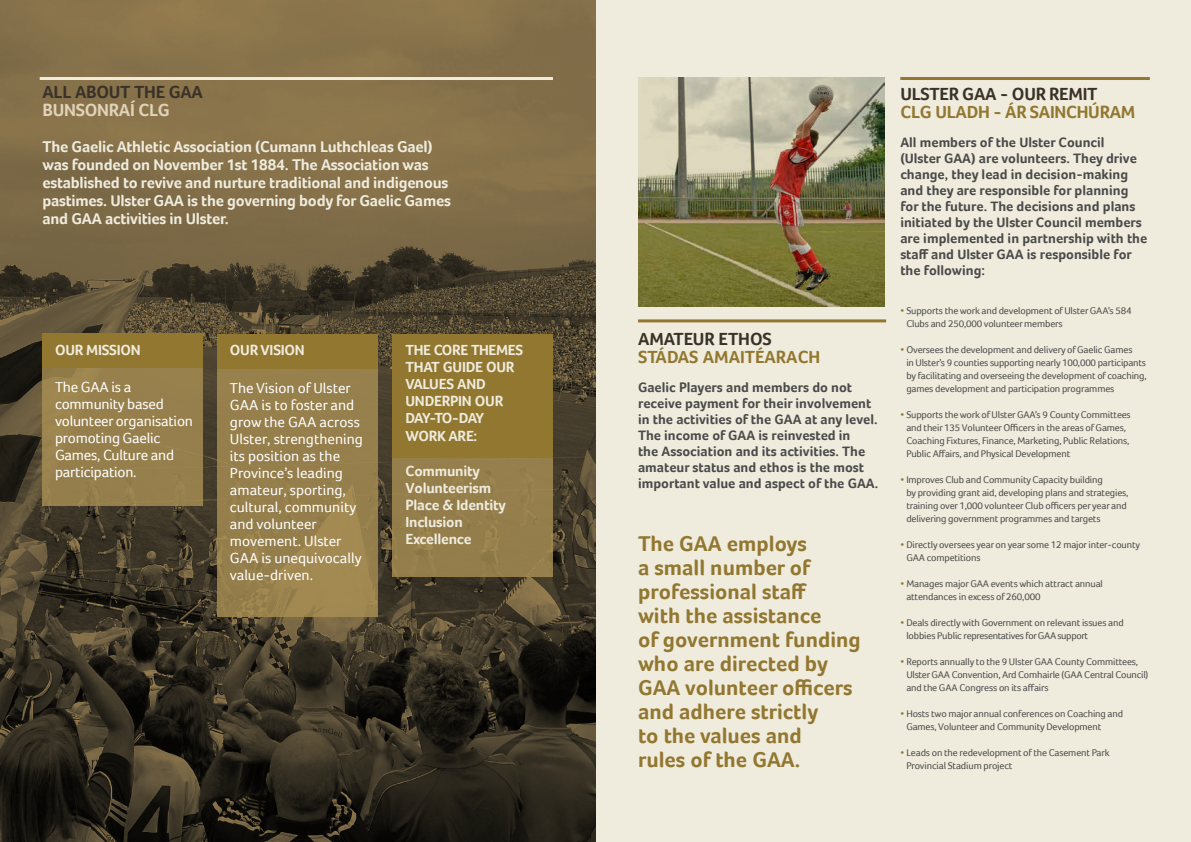
<style>
.page{position:relative;width:1191px;height:842px;background:#fff}
.page>*{position:absolute;margin:0;border:0;box-sizing:border-box;transform-origin:0 0}
.t1{font:700 22px/24px "Foco";color:#927730}
.t2{font:700 18px "Foco";letter-spacing:-.015em;color:#3a3228}
.t3{font:700 18px "Foco";letter-spacing:-.015em;color:#927730}
.t4{font:700 18px "Foco";letter-spacing:-.015em;color:#e1d3b9}
.t5{font:700 16px/18px "Foco";letter-spacing:-.015em;color:#efecde}
.t6{font:15px/17px "Foco";color:#fff}
.t7{font:700 15px/17.2px "Foco";letter-spacing:-.015em;color:#efecde}
.t8{font:700 14px/16px "Foco";color:#4a4a49}
.t9{font:10px/13px "Foco";letter-spacing:-.015em;color:#4a4a49}
.s1{color:#927730}
</style>
<div class="page">
<div style="left:595px;top:0;width:596px;height:842px;background:#efecde"></div>
<img style="left:0;top:0;width:595px;height:842px">
<div style="left:43px;top:334px;width:160px;height:172px;background:#967f4c"></div>
<div style="left:43px;top:334px;width:160px;height:34px;background:#927730"></div>
<div style="left:392px;top:454px;width:161px;height:122px;background:#947e4b"></div>
<div style="left:392px;top:334px;width:161px;height:124px;background:#927730"></div>
<div style="left:217px;top:334px;width:161px;height:283px;background:linear-gradient(to right,#957e4b,#9b844e)"></div>
<div style="left:217px;top:334px;width:161px;height:35px;background:#927730"></div>
<hr style="left:40px;top:77px;width:513px;height:3px;background:#efecde">
<hr style="left:638px;top:319px;width:248px;height:3px;background:#927730">
<hr style="left:900px;top:77px;width:249px;height:3px;background:#927730">
<img style="left:638px;top:77px;width:246px;height:229px">
<h2 class="t2" style="left:43px;top:81px;width:162px">ALL ABOUT THE GAA</h2>
<h2 class="t4" style="left:43px;top:99px;width:129px">BUNSONRAÍ CLG</h2>
<p class="t5" style="left:43px;top:137px;width:410px">The Gaelic Athletic Association (Cumann Luthchleas Gael) was founded on November 1st 1884. The Association was established to revive and nurture traditional and indigenous pastimes. Ulster GAA is the governing body for Gaelic Games and GAA activities in Ulster.</p>
<h3 class="t7" style="left:55px;top:341px;width:87px">OUR MISSION</h3>
<h3 class="t6" style="left:55px;top:379px;width:139px">The GAA is a community based volunteer organisation promoting Gaelic<br>Games, Culture and participation.</h3>
<h3 class="t7" style="left:230px;top:341px;width:76px">OUR VISION</h3>
<h3 class="t6" style="left:230px;top:380px;width:135px">The Vision of Ulster<br>GAA is to foster and grow the GAA across<br>Ulster, strengthening its position as the<br>Province’s leading amateur, sporting, cultural, community and volunteer movement. Ulster<br>GAA is unequivocally value-driven.</h3>
<h3 class="t7" style="left:405px;top:341px;width:119px">THE CORE THEMES<br>THAT GUIDE OUR<br>VALUES AND<br>UNDERPIN OUR<br>DAY-TO-DAY<br>WORK ARE:</h3>
<h3 class="t7" style="left:405px;top:462px;width:102px">Community<br>Volunteerism<br>Place &amp; Identity<br>Inclusion<br>Excellence</h3>
<h2 class="t2" style="left:638px;top:329px;width:135px">AMATEUR ETHOS</h2>
<h2 class="t3" style="left:638px;top:347px;width:184px">STÁDAS AMAITÉARACH</h2>
<p class="t8" style="left:638px;top:379px;width:242px">Gaelic Players and members do not receive payment for their involvement in the activities of the GAA at any level.<br>The income of GAA is reinvested in<br>the Association and its activities. The amateur status and ethos is the most important value and aspect of the GAA.</p>
<h1 class="t1" style="left:638px;top:532px;width:224px">The GAA employs<br>a small number of professional staff<br>with the assistance<br>of government funding who are directed by<br>GAA volunteer officers and adhere strictly<br>to the values and<br>rules of the GAA.</h1>
<h2 class="t2" style="left:900px;top:83px;width:199px">ULSTER GAA - OUR REMIT</h2>
<h2 class="t3" style="left:900px;top:101px;width:237px">CLG ULADH - ÁR SAINCHÚRAM</h2>
<p class="t8" style="left:900px;top:134px;width:248px">All members of the Ulster Council (Ulster GAA) are volunteers. They drive change, they lead in decision-making and they are responsible for planning for the future. The decisions and plans initiated by the Ulster Council members are implemented in partnership with the staff and Ulster GAA is responsible for the following:</p>
<p class="t9" style="left:906px;top:304px;width:227px;text-indent:-6px"><span class="s1">•</span> Supports the work and development of Ulster GAA’s 584<br>Clubs and 250,000 volunteer members</p>
<p class="t9" style="left:906px;top:343px;width:242px;text-indent:-6px"><span class="s1">•</span> Oversees the development and delivery of Gaelic Games<br>in Ulster’s 9 counties supporting nearly 100,000 participants by facilitating and overseeing the development of coaching, games development and participation programmes</p>
<p class="t9" style="left:906px;top:408px;width:226px;text-indent:-6px"><span class="s1">•</span> Supports the work of Ulster GAA’s 9 County Committees and their 135 Volunteer Officers in the areas of Games, Coaching Fixtures, Finance, Marketing, Public Relations, Public Affairs, and Physical Development</p>
<p class="t9" style="left:906px;top:473px;width:224px;text-indent:-6px"><span class="s1">•</span> Improves Club and Community Capacity building<br>by providing grant aid, developing plans and strategies, training over 1,000 volunteerClub officers per year and delivering government programmes and targets</p>
<p class="t9" style="left:906px;top:538px;width:235px;text-indent:-6px"><span class="s1">•</span> Directly oversees year on year some 12 majorinter-county<br>GAA competitions</p>
<p class="t9" style="left:906px;top:577px;width:198px;text-indent:-6px"><span class="s1">•</span> Manages major GAA events which attract annual attendances in excess of 260,000</p>
<p class="t9" style="left:906px;top:616px;width:219px;text-indent:-6px"><span class="s1">•</span> Deals directlywith Government on relevant issues and lobbies Public representatives for GAA support</p>
<p class="t9" style="left:906px;top:655px;width:244px;text-indent:-6px"><span class="s1">•</span> Reports annually to the 9 Ulster GAA County Committees,<br>Ulster GAA Convention, Ard Comhairle (GAA Central Council) and the GAA Congress on its affairs</p>
<p class="t9" style="left:906px;top:707px;width:218px;text-indent:-6px"><span class="s1">•</span> Hosts two major annual conferences on Coaching and<br>Games,Volunteer and Community Development</p>
<p class="t9" style="left:906px;top:746px;width:205px;text-indent:-6px"><span class="s1">•</span> Leads on the redevelopment of the Casement Park<br>Provincial Stadium project</p>
</div>
